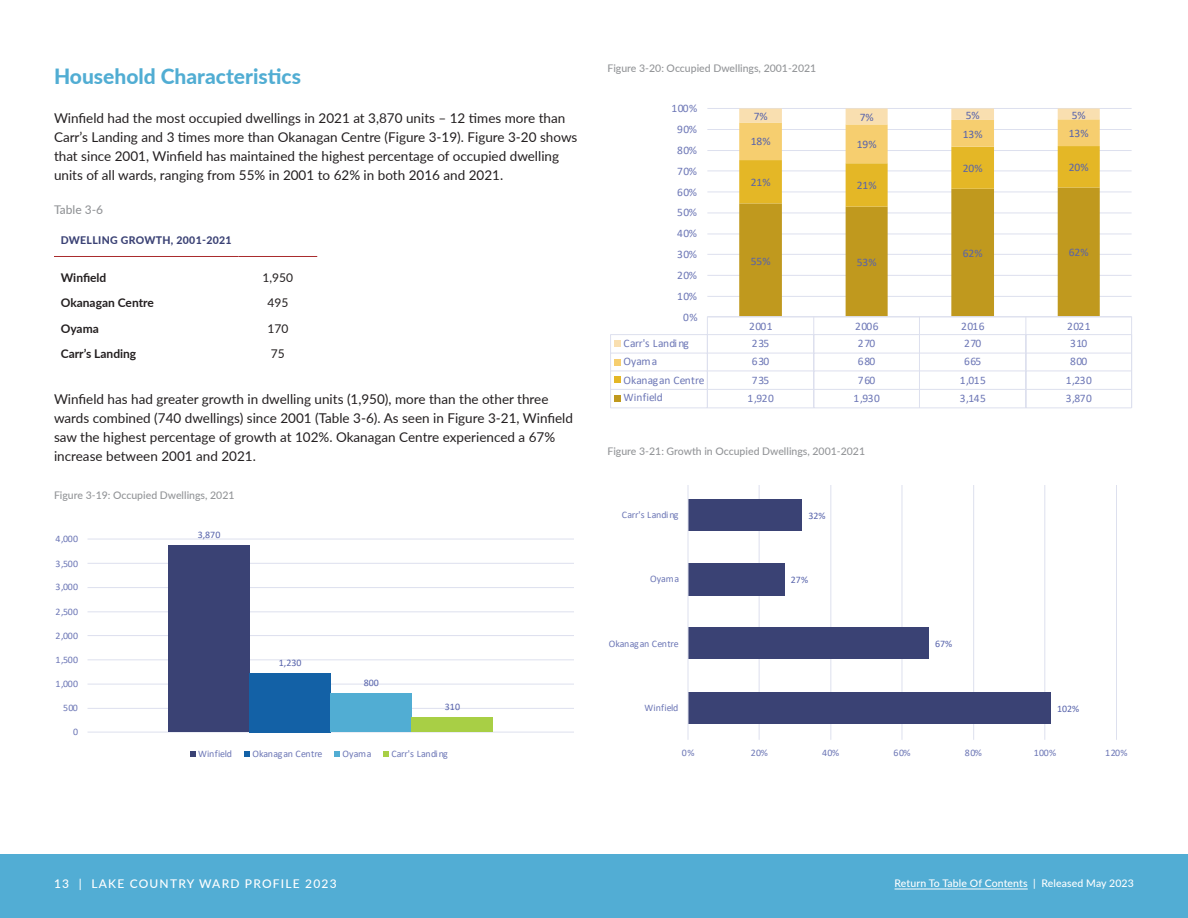
<style>
.page{position:relative;width:1188px;height:918px;background:#fff}
.page>*{position:absolute;margin:0;border:0;box-sizing:border-box;transform-origin:0 0}
.HEAD_CYAN{font:900 21px "Lato";color:#51add3}
.t1{font:13.5px/18.8px "Lato";color:#231f20}
.Table_Body{font:700 12px "Lato";color:#231f20}
.t2{font:500 12px "Lato";letter-spacing:.1em;color:#fff}
.Table_Body-2{font:12px "Lato";color:#231f20}
.Figure_Title{font:500 12px "Lato";color:#939598}
.t3{font:11.4px "Calibri";letter-spacing:.025em;color:#6d77b6}
.t4{font:11.4px "Calibri";color:#5763ab}
.t5{font:11.4px "Calibri";letter-spacing:-.005em;color:#6d77b6}
.t6{font:11.4px "Calibri";letter-spacing:-.015em;color:#6d77b6}
.Figure_Title-2{font:500 10.5px "Lato";color:#939598}
.t7{font:500 10.5px "Lato";letter-spacing:.01em;color:#fff}
.Table_Header{font:900 10.5px "Lato";letter-spacing:.03em;color:#3b4275}
.t8{font:9.9px "Calibri";letter-spacing:-.005em;color:#6d77b6}
.t9{font:9.9px "Calibri";color:#5763ab}
</style>
<div class="page">
<div style="left:0;top:854px;width:1188px;height:64px;background:#52add4"></div>
<hr style="left:895px;top:889px;width:133px;height:1px;background:#fff">
<hr style="left:54px;top:256px;width:184px;height:1px;background:#a92c2e">
<hr style="left:238px;top:256px;width:79px;height:1px;background:#a92c2e">
<svg style="left:87px;top:538px;width:487px;height:219px"></svg>
<svg style="left:610px;top:108px;width:522px;height:301px"></svg>
<svg style="left:687px;top:485px;width:430px;height:255px"></svg>
<p class="HEAD_CYAN" style="left:54px;top:61px;width:248px">Household Characteristics</p>
<p class="t1" style="left:54px;top:108px;width:525px">Winfield had the most occupied dwellings in 2021 at 3,870 units – 12 times more than Carr’s Landing and 3 times more than Okanagan Centre (Figure 3-19). Figure 3-20 shows that since 2001, Winfield has maintained the highest percentage of occupied dwelling units of all wards, ranging from 55% in 2001 to 62% in both 2016 and 2021.</p>
<p class="Figure_Title" style="left:54px;top:201px;width:51px">Table 3-6</p>
<p class="Table_Header" style="left:61px;top:232px;width:172px">DWELLING GROWTH, 2001-2021</p>
<p class="Table_Body" style="left:61px;top:269px;width:47px">Winfield</p>
<p class="Table_Body-2" style="left:263px;top:269px;width:32px">1,950</p>
<p class="Table_Body" style="left:61px;top:294px;width:95px">Okanagan Centre</p>
<p class="Table_Body-2" style="left:267px;top:294px;width:22px">495</p>
<p class="Table_Body" style="left:61px;top:319px;width:40px">Oyama</p>
<p class="Table_Body-2" style="left:267px;top:320px;width:22px">170</p>
<p class="Table_Body" style="left:61px;top:345px;width:77px">Carr’s Landing</p>
<p class="Table_Body-2" style="left:271px;top:345px;width:15px">75</p>
<p class="t1" style="left:54px;top:390px;width:521px">Winfield has had greater growth in dwelling units (1,950), more than the other three wards combined (740 dwellings) since 2001 (Table 3-6). As seen in Figure 3-21, Winfield saw the highest percentage of growth at 102%. Okanagan Centre experienced a 67% increase between 2001 and 2021.</p>
<p class="Figure_Title-2" style="left:54px;top:488px;width:182px">Figure 3-19: Occupied Dwellings, 2021</p>
<p class="t9" style="left:198px;top:528px;width:24px">3,870</p>
<p class="t8" style="left:56px;top:532px;width:24px">4,000</p>
<p class="t8" style="left:56px;top:556px;width:24px">3,500</p>
<p class="t8" style="left:56px;top:580px;width:24px">3,000</p>
<p class="t8" style="left:56px;top:604px;width:24px">2,500</p>
<p class="t8" style="left:56px;top:629px;width:24px">2,000</p>
<p class="t8" style="left:56px;top:653px;width:24px">1,500</p>
<p class="t8" style="left:56px;top:677px;width:24px">1,000</p>
<p class="t8" style="left:63px;top:701px;width:16px">500</p>
<p class="t8" style="left:73px;top:725px;width:7px">0</p>
<p class="t9" style="left:279px;top:656px;width:24px">1,230</p>
<p class="t9" style="left:364px;top:676px;width:17px">800</p>
<p class="t9" style="left:445px;top:700px;width:17px">310</p>
<p class="t8" style="left:198px;top:747px;width:35px">Winfield</p>
<p class="t8" style="left:253px;top:747px;width:72px">Okanagan Centre</p>
<p class="t8" style="left:343px;top:747px;width:31px">Oyama</p>
<p class="t8" style="left:391px;top:747px;width:58px">Carr's Landing</p>
<p class="Figure_Title-2" style="left:608px;top:61px;width:210px">Figure 3-20: Occupied Dwellings, 2001-2021</p>
<p class="t3" style="left:671px;top:101px;width:28px">100%</p>
<p class="t3" style="left:677px;top:121px;width:21px">90%</p>
<p class="t3" style="left:677px;top:142px;width:21px">80%</p>
<p class="t3" style="left:677px;top:163px;width:21px">70%</p>
<p class="t3" style="left:677px;top:184px;width:21px">60%</p>
<p class="t3" style="left:677px;top:204px;width:21px">50%</p>
<p class="t3" style="left:677px;top:225px;width:21px">40%</p>
<p class="t3" style="left:677px;top:246px;width:21px">30%</p>
<p class="t3" style="left:677px;top:267px;width:21px">20%</p>
<p class="t3" style="left:677px;top:288px;width:21px">10%</p>
<p class="t3" style="left:683px;top:309px;width:16px">0%</p>
<p class="t4" style="left:754px;top:108px;width:16px">7%</p>
<p class="t4" style="left:860px;top:110px;width:16px">7%</p>
<p class="t4" style="left:966px;top:107px;width:16px">5%</p>
<p class="t4" style="left:1072px;top:107px;width:16px">5%</p>
<p class="t4" style="left:751px;top:134px;width:21px">18%</p>
<p class="t4" style="left:857px;top:136px;width:21px">19%</p>
<p class="t4" style="left:751px;top:175px;width:21px">21%</p>
<p class="t4" style="left:857px;top:178px;width:21px">21%</p>
<p class="t4" style="left:751px;top:253px;width:21px">55%</p>
<p class="t4" style="left:857px;top:255px;width:21px">53%</p>
<p class="t4" style="left:963px;top:126px;width:21px">13%</p>
<p class="t4" style="left:1069px;top:125px;width:21px">13%</p>
<p class="t4" style="left:963px;top:160px;width:21px">20%</p>
<p class="t4" style="left:1069px;top:159px;width:21px">20%</p>
<p class="t4" style="left:963px;top:245px;width:21px">62%</p>
<p class="t4" style="left:1069px;top:245px;width:21px">62%</p>
<p class="t3" style="left:749px;top:318px;width:25px">2001</p>
<p class="t3" style="left:855px;top:318px;width:25px">2006</p>
<p class="t3" style="left:961px;top:318px;width:25px">2016</p>
<p class="t3" style="left:1067px;top:318px;width:25px">2021</p>
<p class="t6" style="left:624px;top:335px;width:67px">Carr's Landing</p>
<p class="t3" style="left:752px;top:336px;width:19px">235</p>
<p class="t3" style="left:858px;top:336px;width:19px">270</p>
<p class="t3" style="left:964px;top:336px;width:19px">270</p>
<p class="t3" style="left:1070px;top:336px;width:19px">310</p>
<p class="t3" style="left:624px;top:353px;width:35px">Oyama</p>
<p class="t3" style="left:752px;top:353px;width:19px">630</p>
<p class="t3" style="left:858px;top:353px;width:19px">680</p>
<p class="t3" style="left:964px;top:353px;width:19px">665</p>
<p class="t3" style="left:1070px;top:353px;width:19px">800</p>
<p class="t5" style="left:624px;top:372px;width:82px">Okanagan Centre</p>
<p class="t3" style="left:752px;top:372px;width:19px">735</p>
<p class="t3" style="left:858px;top:372px;width:19px">760</p>
<p class="t3" style="left:960px;top:372px;width:28px">1,015</p>
<p class="t3" style="left:1066px;top:372px;width:28px">1,230</p>
<p class="t5" style="left:624px;top:390px;width:41px">Winfield</p>
<p class="t3" style="left:748px;top:390px;width:28px">1,920</p>
<p class="t3" style="left:854px;top:390px;width:28px">1,930</p>
<p class="t3" style="left:960px;top:390px;width:28px">3,145</p>
<p class="t3" style="left:1066px;top:390px;width:28px">3,870</p>
<p class="Figure_Title-2" style="left:608px;top:444px;width:259px">Figure 3-21: Growth in Occupied Dwellings, 2001-2021</p>
<p class="t8" style="left:622px;top:507px;width:58px">Carr's Landing</p>
<p class="t9" style="left:808px;top:509px;width:19px">32%</p>
<p class="t8" style="left:650px;top:572px;width:31px">Oyama</p>
<p class="t9" style="left:791px;top:572px;width:19px">27%</p>
<p class="t8" style="left:609px;top:636px;width:72px">Okanagan Centre</p>
<p class="t9" style="left:935px;top:637px;width:19px">67%</p>
<p class="t8" style="left:645px;top:700px;width:35px">Winfield</p>
<p class="t9" style="left:1057px;top:702px;width:24px">102%</p>
<p class="t8" style="left:682px;top:746px;width:14px">0%</p>
<p class="t8" style="left:751px;top:746px;width:19px">20%</p>
<p class="t8" style="left:822px;top:746px;width:19px">40%</p>
<p class="t8" style="left:894px;top:746px;width:19px">60%</p>
<p class="t8" style="left:965px;top:746px;width:19px">80%</p>
<p class="t8" style="left:1034px;top:746px;width:24px">100%</p>
<p class="t8" style="left:1105px;top:746px;width:24px">120%</p>
<p class="t2" style="left:54px;top:875px;width:284px">13 | LAKE COUNTRY WARD PROFILE 2023</p>
<p class="t7" style="left:895px;top:875px;width:241px">Return To Table Of Contents | Released May 2023</p>
</div>
